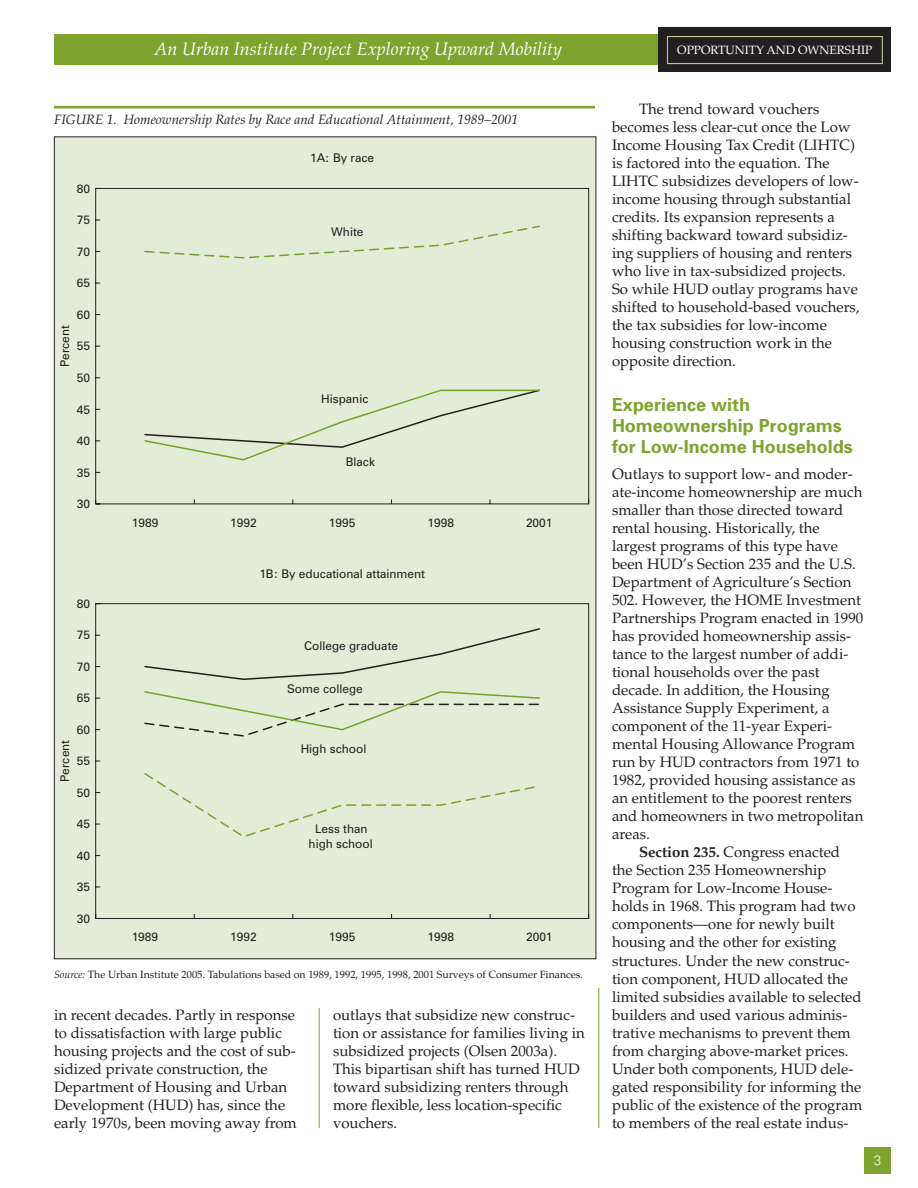
<style>
.page{position:relative;width:918px;height:1188px;background:#fff}
.page>*{position:absolute;margin:0;border:0;box-sizing:border-box;transform-origin:0 0}
.t1{font:700 18px/21px "Univers";color:#7da42e}
.t2{font:italic 18px "Palatino";color:#fff}
.t3{font:15px/18px "Palatino";color:#231f20}
.t4{font:italic 13.5px "Palatino";color:#231f20}
.t5{font:300 13.5px "Univers";color:#fff}
.t6{font:12px/14.2px "Zurich BT";color:#231f20;text-align:center}
.t7{font:12px "Palatino";color:#fff}
.t8{font:10.5px "Palatino";color:#231f20}
.s1{font-style:italic}
.s2{font-weight:700}
</style>
<div class="page">
<div style="left:54px;top:34px;width:609px;height:31px;background:#7da42e"></div>
<div style="left:659px;top:27px;width:232px;height:45px;background:#231f20"></div>
<div style="left:667px;top:36px;width:216px;height:28px;border:1px solid #b7cb8c"></div>
<div style="left:864px;top:1148px;width:27px;height:26px;background:#7da42e"></div>
<hr style="left:319px;top:1008px;width:1px;height:120px;background:#7da42e">
<hr style="left:598px;top:988px;width:1px;height:140px;background:#7da42e">
<div style="left:54px;top:137px;width:542px;height:822px;background:#e4ebd6"></div>
<svg style="left:95px;top:188px;width:494px;height:317px"></svg>
<svg style="left:143px;top:225px;width:398px;height:34px"></svg>
<svg style="left:143px;top:389px;width:398px;height:72px"></svg>
<svg style="left:95px;top:603px;width:494px;height:316px"></svg>
<svg style="left:143px;top:772px;width:398px;height:66px"></svg>
<svg style="left:143px;top:690px;width:398px;height:47px"></svg>
<svg style="left:143px;top:627px;width:398px;height:54px"></svg>
<hr style="left:54px;top:106px;width:541px;height:2px;background:#7da42e">
<p class="t2" style="left:155px;top:42px;width:409px">An Urban Institute Project Exploring Upward Mobility</p>
<p class="t7" style="left:677px;top:45px;width:197px">OPPORTUNITY AND OWNERSHIP</p>
<p class="t4" style="left:54px;top:114px;width:466px">FIGURE 1. Homeownership Rates by Race and Educational Attainment, 1989–2001</p>
<p class="t6" style="left:77px;top:183px;width:15px">80</p>
<p class="t6" style="left:77px;top:214px;width:15px">75</p>
<p class="t6" style="left:77px;top:246px;width:15px">70</p>
<p class="t6" style="left:77px;top:277px;width:15px">65</p>
<p class="t6" style="left:59px;top:367px;width:43px;rotate:-90deg">Percent</p>
<p class="t6" style="left:77px;top:309px;width:15px">60</p>
<p class="t6" style="left:77px;top:340px;width:15px">55</p>
<p class="t6" style="left:77px;top:372px;width:15px">50</p>
<p class="t6" style="left:77px;top:404px;width:15px">45</p>
<p class="t6" style="left:77px;top:435px;width:15px">40</p>
<p class="t6" style="left:77px;top:467px;width:15px">35</p>
<p class="t6" style="left:77px;top:498px;width:15px">30</p>
<p class="t6" style="left:77px;top:598px;width:15px">80</p>
<p class="t6" style="left:77px;top:629px;width:15px">75</p>
<p class="t6" style="left:77px;top:661px;width:15px">70</p>
<p class="t6" style="left:77px;top:692px;width:15px">65</p>
<p class="t6" style="left:59px;top:782px;width:43px;rotate:-90deg">Percent</p>
<p class="t6" style="left:77px;top:724px;width:15px">60</p>
<p class="t6" style="left:77px;top:755px;width:15px">55</p>
<p class="t6" style="left:77px;top:787px;width:15px">50</p>
<p class="t6" style="left:77px;top:818px;width:15px">45</p>
<p class="t6" style="left:77px;top:850px;width:15px">40</p>
<p class="t6" style="left:77px;top:881px;width:15px">35</p>
<p class="t6" style="left:77px;top:913px;width:15px">30</p>
<p class="t6" style="left:310px;top:152px;width:66px">1A: By race</p>
<p class="t6" style="left:331px;top:226px;width:34px">White</p>
<p class="t6" style="left:321px;top:393px;width:49px">Hispanic</p>
<p class="t6" style="left:346px;top:456px;width:31px">Black</p>
<p class="t6" style="left:132px;top:517px;width:28px">1989</p>
<p class="t6" style="left:230px;top:517px;width:28px">1992</p>
<p class="t6" style="left:329px;top:517px;width:28px">1995</p>
<p class="t6" style="left:428px;top:517px;width:28px">1998</p>
<p class="t6" style="left:526px;top:517px;width:28px">2001</p>
<p class="t6" style="left:259px;top:568px;width:167px">1B: By educational attainment</p>
<p class="t6" style="left:304px;top:640px;width:95px">College graduate</p>
<p class="t6" style="left:287px;top:683px;width:77px">Some college</p>
<p class="t6" style="left:301px;top:743px;width:67px">High school</p>
<p class="t6" style="left:309px;top:823px;width:66px">Less than high school</p>
<p class="t6" style="left:132px;top:931px;width:28px">1989</p>
<p class="t6" style="left:230px;top:931px;width:28px">1992</p>
<p class="t6" style="left:329px;top:931px;width:28px">1995</p>
<p class="t6" style="left:428px;top:931px;width:28px">1998</p>
<p class="t6" style="left:526px;top:931px;width:28px">2001</p>
<p class="t8" style="left:54px;top:970px;width:530px"><span class="s1">Source:</span> The Urban Institute 2005. Tabulations based on 1989, 1992, 1995, 1998, 2001 Surveys of Consumer Finances.</p>
<p class="t3" style="left:54px;top:1007px;width:244px">in recent decades. Partly in response to dissatisfaction with large public housing projects and the cost of sub&shy;sidized private construction, the Department of Housing and Urban Development (HUD) has, since the early 1970s, been moving away from</p>
<p class="t3" style="left:333px;top:1007px;width:253px">outlays that subsidize new construc&shy;tion or assistance for families living in subsidized projects (Olsen 2003a).<br>This bipartisan shift has turned HUD toward subsidizing renters through more flexible, less location-specific vouchers.</p>
<p class="t3" style="left:612px;top:102px;width:249px;text-indent:27px">The trend toward vouchers becomes less clear-cut once the Low Income Housing Tax Credit (LIHTC) is factored into the equation. The LIHTC subsidizes developers of low&shy;income housing through substantial credits. Its expansion represents a shifting backward toward subsidiz&shy;ing suppliers of housing and renters who live in tax-subsidized projects.<br>So while HUD outlay programs have shifted to household-based vouchers, the tax subsidies for low-income housing construction work in the opposite direction.</p>
<p class="t1" style="left:612px;top:396px;width:242px">Experience with<br>Homeownership Programs for Low-Income Households</p>
<p class="t3" style="left:612px;top:466px;width:242px">Outlays to support low- and moder-</p>
<p class="t3" style="left:612px;top:484px;width:252px">ate-income homeownership are much</p>
<p class="t3" style="left:612px;top:502px;width:233px">smaller than those directed toward</p>
<p class="t3" style="left:612px;top:520px;width:209px">rental housing. Historically, the</p>
<p class="t3" style="left:612px;top:538px;width:228px">largest programs of this type have</p>
<p class="t3" style="left:612px;top:556px;width:245px">been HUD’s Section 235 and the U.S.</p>
<p class="t3" style="left:612px;top:574px;width:241px">Department of Agriculture’s Section</p>
<p class="t3" style="left:612px;top:592px;width:250px">502. However, the HOME Investment</p>
<p class="t3" style="left:612px;top:610px;width:253px">Partnerships Program enacted in 1990</p>
<p class="t3" style="left:612px;top:628px;width:241px">has provided homeownership assis-</p>
<p class="t3" style="left:612px;top:646px;width:238px">tance to the largest number of addi-</p>
<p class="t3" style="left:612px;top:664px;width:209px">tional households over the past</p>
<p class="t3" style="left:612px;top:682px;width:219px">decade. In addition, the Housing</p>
<p class="t3" style="left:612px;top:700px;width:219px">Assistance Supply Experiment, a</p>
<p class="t3" style="left:612px;top:718px;width:222px">component of the 11-year Experi-</p>
<p class="t3" style="left:612px;top:736px;width:245px">mental Housing Allowance Program</p>
<p class="t3" style="left:612px;top:754px;width:249px">run by HUD contractors from 1971 to</p>
<p class="t3" style="left:612px;top:772px;width:245px">1982, provided housing assistance as</p>
<p class="t3" style="left:612px;top:790px;width:241px">an entitlement to the poorest renters</p>
<p class="t3" style="left:612px;top:808px;width:253px">and homeowners in two metropolitan</p>
<p class="t3" style="left:612px;top:826px;width:39px">areas.</p>
<p class="t3" style="left:639px;top:845px;width:203px"><span class="s2">Section 235.</span> Congress enacted</p>
<p class="t3" style="left:612px;top:863px;width:216px">the Section 235 Homeownership</p>
<p class="t3" style="left:612px;top:881px;width:222px">Program for Low-Income House-</p>
<p class="t3" style="left:612px;top:899px;width:245px">holds in 1968. This program had two</p>
<p class="t3" style="left:612px;top:917px;width:224px">components—one for newly built</p>
<p class="t3" style="left:612px;top:935px;width:226px">housing and the other for existing</p>
<p class="t3" style="left:612px;top:953px;width:239px">structures. Under the new construc-</p>
<p class="t3" style="left:612px;top:971px;width:238px">tion component, HUD allocated the</p>
<p class="t3" style="left:612px;top:989px;width:251px">limited subsidies available to selected</p>
<p class="t3" style="left:612px;top:1007px;width:237px">builders and used various adminis-</p>
<p class="t3" style="left:612px;top:1025px;width:240px">trative mechanisms to prevent them</p>
<p class="t3" style="left:612px;top:1044px;width:238px">from charging above-market prices.</p>
<p class="t3" style="left:612px;top:1062px;width:243px">Under both components, HUD dele-</p>
<p class="t3" style="left:612px;top:1080px;width:251px">gated responsibility for informing the</p>
<p class="t3" style="left:612px;top:1098px;width:252px">public of the existence of the program</p>
<p class="t3" style="left:612px;top:1116px;width:238px">to members of the real estate indus-</p>
<p class="t5" style="left:874px;top:1155px;width:9px">3</p>
</div>
